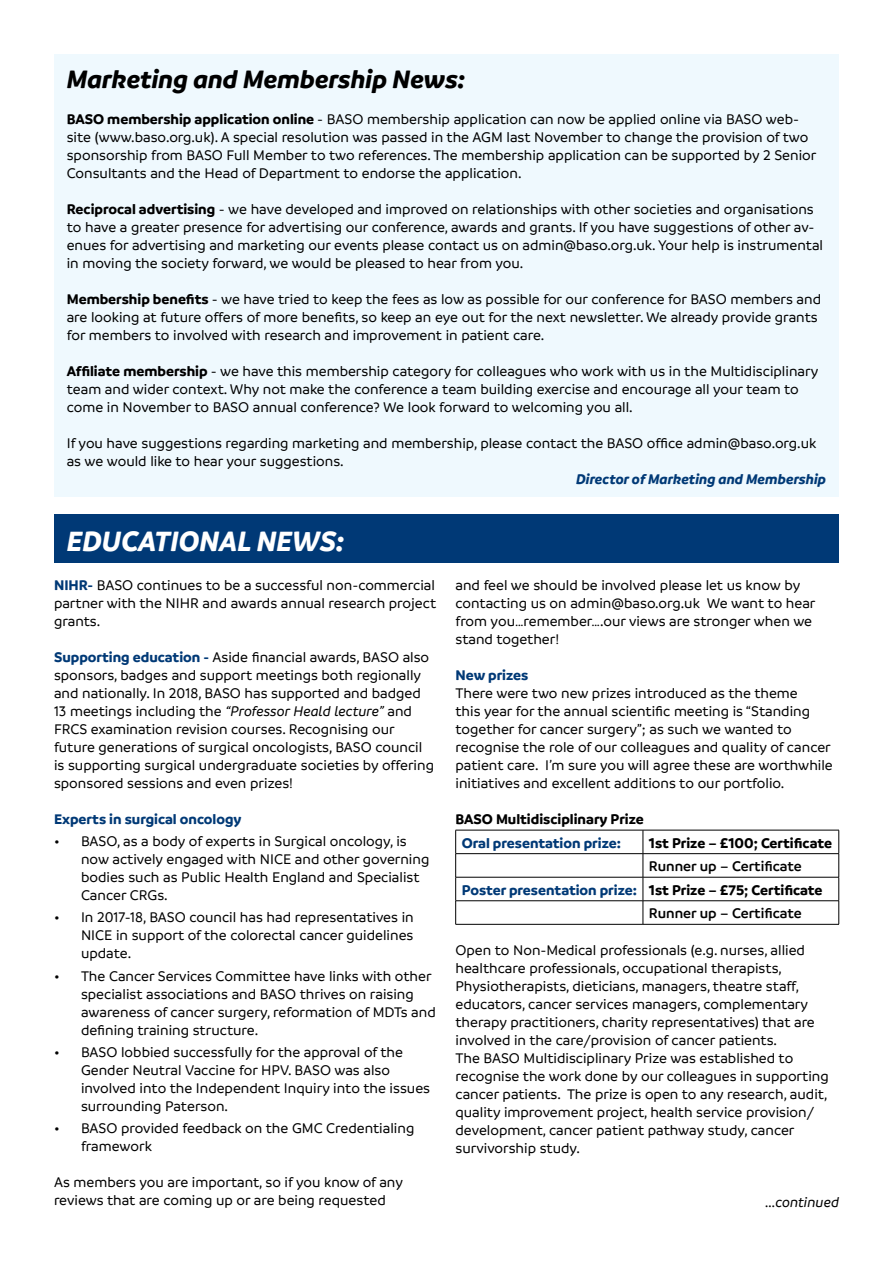
<style>
.page{position:relative;width:893px;height:1263px;background:#fff}
.page>*{position:absolute;margin:0;border:0;box-sizing:border-box;transform-origin:0 0}
.t1{font:italic 700 30px "Branding";color:#fff}
.t2{font:italic 700 27px "Branding";color:#000}
.t3{font:500 15px/18px "Branding";color:#000}
.t4{font:700 15px "Branding";color:#003976}
.t5{font:700 15px "Branding";color:#000}
.t6{font:600 15px "Branding";color:#000}
.t7{font:italic 700 15px "Branding";color:#003976}
.t8{font:italic 500 15px "Branding";color:#000}
.s1{font-weight:700}
.s2{font-weight:700;color:#003976}
.s3{font-style:italic}
.s4{color:#000}
</style>
<div class="page">
<div style="left:54px;top:54px;width:785px;height:442px;background:#eff9fe"></div>
<hr style="left:455px;top:830px;width:188px;height:1px;background:#000">
<hr style="left:643px;top:830px;width:196px;height:1px;background:#000">
<hr style="left:455px;top:853px;width:188px;height:1px;background:#000">
<hr style="left:643px;top:853px;width:196px;height:1px;background:#000">
<hr style="left:455px;top:877px;width:188px;height:1px;background:#000">
<hr style="left:643px;top:877px;width:196px;height:1px;background:#000">
<hr style="left:455px;top:900px;width:188px;height:1px;background:#000">
<svg style="left:455px;top:830px;width:1px;height:94px"></svg>
<hr style="left:643px;top:900px;width:196px;height:1px;background:#000">
<svg style="left:643px;top:830px;width:1px;height:94px"></svg>
<svg style="left:838px;top:830px;width:1px;height:94px"></svg>
<hr style="left:455px;top:924px;width:188px;height:1px;background:#000">
<hr style="left:643px;top:924px;width:196px;height:1px;background:#000">
<div style="left:54px;top:515px;width:785px;height:48px;background:#003976"></div>
<h2 class="t2" style="left:67px;top:63px;width:400px">Marketing and Membership News:</h2>
<p class="t3" style="left:67px;top:110px;width:751px"><span class="s1">BASO membership application online</span> - BASO membership application can now be applied online via BASO web&shy;site (www.baso.org.uk). A special resolution was passed in the AGM last November to change the provision of two sponsorship from BASO Full Member to two references. The membership application can be supported by 2 Senior Consultants and the Head of Department to endorse the application.</p>
<p class="t3" style="left:67px;top:200px;width:758px"><span class="s1">Reciprocal advertising</span> - we have developed and improved on relationships with other societies and organisations to have a greater presence for advertising our conference, awards and grants. If you have suggestions of other av&shy;enues for advertising and marketing our events please contact us on admin@baso.org.uk. Your help is instrumental in moving the society forward, we would be pleased to hear from you.</p>
<p class="t3" style="left:67px;top:290px;width:756px"><span class="s1">Membership benefits</span> - we have tried to keep the fees as low as possible for our conference for BASO members and are looking at future offers of more benefits, so keep an eye out for the next newsletter. We already provide grants for members to involved with research and improvement in patient care.</p>
<p class="t3" style="left:67px;top:362px;width:753px"><span class="s1">Affiliate membership</span> - we have this membership category for colleagues who work with us in the Multidisciplinary team and wider context. Why not make the conference a team building exercise and encourage all your team to come in November to BASO annual conference? We look forward to welcoming you all.</p>
<p class="t3" style="left:67px;top:434px;width:751px">If you have suggestions regarding marketing and membership, please contact the BASO office admin@baso.org.uk as we would like to hear your suggestions.</p>
<p class="t7" style="left:576px;top:470px;width:252px">Director of Marketing and Membership</p>
<h1 class="t1" style="left:67px;top:524px;width:131px">Educational</h1>
<h1 class="t1" style="left:257px;top:524px;width:21px">news</h1>
<h1 class="t1" style="left:336px;top:524px;width:10px">:</h1>
<p class="t3" style="left:54px;top:576px;width:384px;text-align:justify"><span class="s2">NIHR-</span> BASO continues to be a successful non-commercial partner with the NIHR and awards annual research project grants.</p>
<p class="t3" style="left:54px;top:648px;width:381px"><span class="s2">Supporting education -</span> Aside financial awards, BASO also sponsors, badges and support meetings both regionally and nationally. In 2018, BASO has supported and badged 13 meetings including the <span class="s3">“Professor Heald lecture”</span> and FRCS examination revision courses. Recognising our future generations of surgical oncologists, BASO council is supporting surgical undergraduate societies by offering sponsored sessions and even prizes!</p>
<p class="t4" style="left:54px;top:810px;width:189px">Experts in surgical oncology</p>
<p class="t3" style="left:81px;top:832px;width:350px;text-indent:-27px">• BASO, as a body of experts in Surgical oncology, is now actively engaged with NICE and other governing bodies such as Public Health England and Specialist Cancer CRGs.</p>
<p class="t3" style="left:81px;top:909px;width:334px;text-align:justify;text-indent:-27px">• In 2017-18, BASO council has had representatives in NICE in support of the colorectal cancer guidelines update.</p>
<p class="t3" style="left:81px;top:967px;width:356px;text-indent:-27px">• The Cancer Services Committee have links with other specialist associations and BASO thrives on raising awareness of cancer surgery, reformation of MDTs and defining training structure.</p>
<p class="t3" style="left:81px;top:1043px;width:351px;text-indent:-27px">• BASO lobbied successfully for the approval of the Gender Neutral Vaccine for HPV. BASO was also involved into the Independent Inquiry into the issues surrounding Paterson.</p>
<p class="t3" style="left:81px;top:1119px;width:335px;text-indent:-27px">• BASO provided feedback on the GMC Credentialing framework</p>
<p class="t3" style="left:54px;top:1173px;width:350px">As members you are important, so if you know of any reviews that are coming up or are being requested</p>
<p class="t3" style="left:455px;top:576px;width:362px">and feel we should be involved please let us know by contacting us on admin@baso.org.uk We want to hear from you…remember….our views are stronger when we stand together!</p>
<p class="t4" style="left:455px;top:666px;width:74px">New prizes</p>
<p class="t3" style="left:455px;top:684px;width:379px">There were two new prizes introduced as the theme<br>this year for the annual scientific meeting is “Standing together for cancer surgery”; as such we wanted to recognise the role of our colleagues and quality of cancer patient care. I’m sure you will agree these are worthwhile initiatives and excellent additions to our portfolio.</p>
<p class="t5" style="left:455px;top:810px;width:190px">BASO Multidisciplinary Prize</p>
<p class="t4" style="left:462px;top:834px;width:161px">Oral presentation prize:</p>
<p class="t5" style="left:649px;top:834px;width:185px">1st Prize – £100; Certificate</p>
<p class="t6" style="left:649px;top:858px;width:154px">Runner up – Certificate</p>
<p class="t4" style="left:462px;top:881px;width:362px">Poster presentation prize: <span class="s4">1st Prize – £75; Certificate</span></p>
<p class="t6" style="left:649px;top:905px;width:154px">Runner up – Certificate</p>
<p class="t3" style="left:455px;top:941px;width:375px">Open to Non-Medical professionals (e.g. nurses, allied healthcare professionals, occupational therapists, Physiotherapists, dieticians, managers, theatre staff, educators, cancer services managers, complementary therapy practitioners, charity representatives) that are involved in the care/provision of cancer patients.<br>The BASO Multidisciplinary Prize was established to recognise the work done by our colleagues in supporting cancer patients. The prize is open to any research, audit, quality improvement project, health service provision/ development, cancer patient pathway study, cancer survivorship study.</p>
<p class="t8" style="left:765px;top:1194px;width:75px">...continued</p>
</div>
